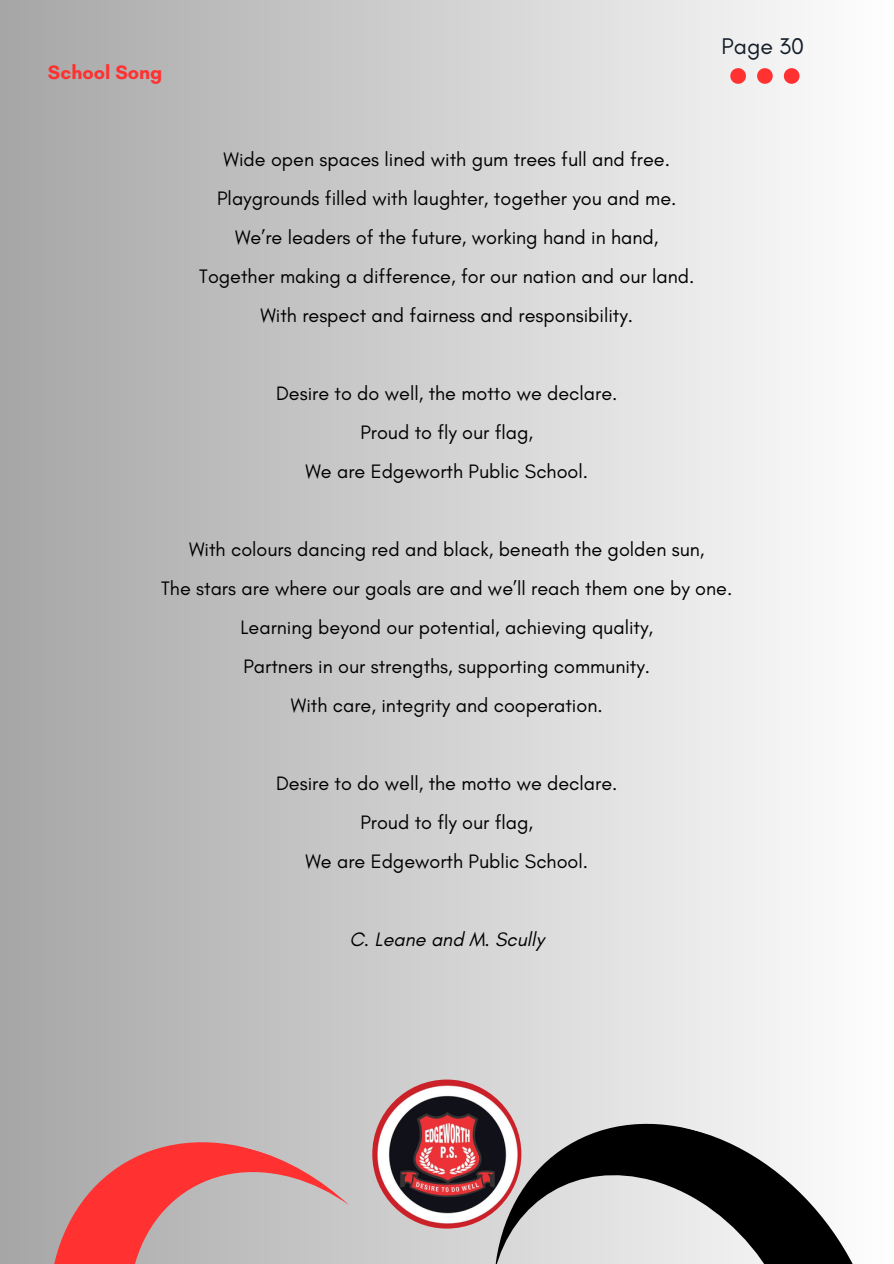
<style>
.page{position:relative;width:894px;height:1264px;background:#fff}
.page>*{position:absolute;margin:0;border:0;box-sizing:border-box;transform-origin:0 0}
.t1{font:23.1px "Glacial Indifference";color:#141d28}
.t2{font:19.8px/39px "Glacial Indifference";color:#000;text-align:center}
.t3{font:italic 19.8px "Glacial Indifference";color:#000}
.t4{font:700 19.8px "Glacial Indifference";color:#ff3131}
</style>
<div class="page">
<div style="left:0;top:0;width:893px;height:1263px;background:linear-gradient(to right,#a6a6a6,#fefefe)"></div>
<svg style="left:730px;top:68px;width:15px;height:16px"></svg>
<svg style="left:756px;top:68px;width:16px;height:16px"></svg>
<svg style="left:783px;top:68px;width:16px;height:16px"></svg>
<svg style="left:0;top:1101px;width:419px;height:162px;background:#c79f9f"></svg>
<svg style="left:419px;top:1084px;width:474px;height:179px"></svg>
<img style="left:372px;top:1079px;width:149px;height:149px;border-radius:50%">
<p class="t4" style="left:48px;top:60px;width:116px">School Song</p>
<p class="t1" style="left:721px;top:32px;width:84px">Page 30</p>
<p class="t2" style="left:199px;top:139px;width:496px">Wide open spaces lined with gum trees full and free.<br>Playgrounds filled with laughter, together you and me.<br>We’re leaders of the future, working hand in hand, Together making a difference, for our nation and our land.<br>With respect and fairness and responsibility.</p>
<p class="t2" style="left:276px;top:373px;width:343px">Desire to do well, the motto we declare.<br>Proud to fly our flag,<br>We are Edgeworth Public School.</p>
<p class="t2" style="left:161px;top:529px;width:572px">With colours dancing red and black, beneath the golden sun,<br>The stars are where our goals are and we’ll reach them one by one.<br>Learning beyond our potential, achieving quality,<br>Partners in our strengths, supporting community.<br>With care, integrity and cooperation.</p>
<p class="t2" style="left:276px;top:763px;width:343px">Desire to do well, the motto we declare.<br>Proud to fly our flag,<br>We are Edgeworth Public School.</p>
<p class="t3" style="left:349px;top:927px;width:196px">C. Leane and M. Scully</p>
</div>
